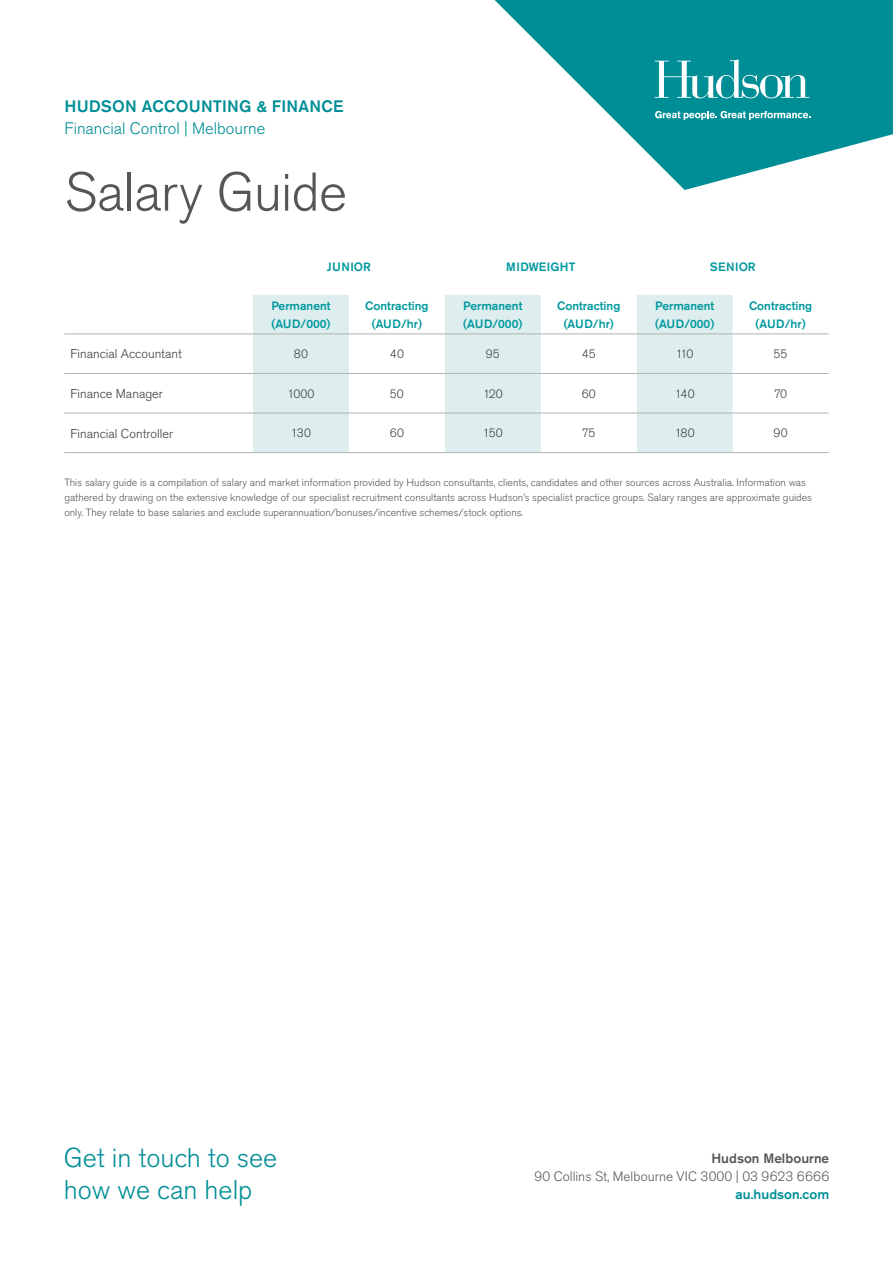
<style>
.page{position:relative;width:893px;height:1263px;background:#fff}
.page>*{position:absolute;margin:0;border:0;box-sizing:border-box;transform-origin:0 0}
.t1{font:300 54px "Akzidenz Grotesk Pro";letter-spacing:-.015em;color:#555658}
.t2{font:300 27px/32.4px "Akzidenz Grotesk Pro";color:#008e96}
.t3{font:300 16.5px "Akzidenz Grotesk Pro";color:#008e96}
.t4{font:500 16.5px "Akzidenz Grotesk Pro";letter-spacing:.015em;color:#008e96}
.t5{font:300 13.5px "Akzidenz Grotesk Pro";color:#58585a}
.t6{font:500 13.5px "Akzidenz Grotesk Pro";color:#58585a}
.t7{font:500 13.5px "Akzidenz Grotesk Pro";color:#008e96}
.t8{font:300 12.75px "Akzidenz Grotesk Pro";color:#3e3d40}
.t9{font:500 12px/18px "Akzidenz Grotesk Pro";color:#00989f}
.t10{font:300 12px "Akzidenz Grotesk Pro";color:#3e3d40}
.t11{font:500 12px "Akzidenz Grotesk Pro";letter-spacing:.03em;color:#00989f}
.t12{font:300 10.5px/15px "Akzidenz Grotesk Pro";color:#58585a}
</style>
<div class="page">
<svg style="left:495px;top:0;width:398px;height:190px;fill:#008e96"></svg>
<svg style="left:655px;top:111px;width:155px;height:9px"></svg>
<svg style="left:655px;top:59px;width:154px;height:39px"></svg>
<svg style="left:253px;top:295px;width:480px;height:157px;fill:#deeeee"></svg>
<hr style="left:64px;top:334px;width:189px;height:1px;background:#b1b3b4">
<hr style="left:253px;top:334px;width:96px;height:1px;background:#b1b3b4">
<hr style="left:349px;top:334px;width:96px;height:1px;background:#b1b3b4">
<hr style="left:445px;top:334px;width:96px;height:1px;background:#b1b3b4">
<hr style="left:541px;top:334px;width:96px;height:1px;background:#b1b3b4">
<hr style="left:637px;top:334px;width:96px;height:1px;background:#b1b3b4">
<hr style="left:733px;top:334px;width:96px;height:1px;background:#b1b3b4">
<hr style="left:64px;top:373px;width:189px;height:1px;background:#b1b3b4">
<hr style="left:253px;top:373px;width:96px;height:1px;background:#b1b3b4">
<hr style="left:349px;top:373px;width:96px;height:1px;background:#b1b3b4">
<hr style="left:445px;top:373px;width:96px;height:1px;background:#b1b3b4">
<hr style="left:541px;top:373px;width:96px;height:1px;background:#b1b3b4">
<hr style="left:637px;top:373px;width:96px;height:1px;background:#b1b3b4">
<hr style="left:733px;top:373px;width:96px;height:1px;background:#b1b3b4">
<hr style="left:64px;top:413px;width:189px;height:1px;background:#b1b3b4">
<hr style="left:253px;top:413px;width:96px;height:1px;background:#b1b3b4">
<hr style="left:349px;top:413px;width:96px;height:1px;background:#b1b3b4">
<hr style="left:445px;top:413px;width:96px;height:1px;background:#b1b3b4">
<hr style="left:541px;top:413px;width:96px;height:1px;background:#b1b3b4">
<hr style="left:637px;top:413px;width:96px;height:1px;background:#b1b3b4">
<hr style="left:733px;top:413px;width:96px;height:1px;background:#b1b3b4">
<hr style="left:64px;top:452px;width:189px;height:1px;background:#b1b3b4">
<hr style="left:253px;top:452px;width:96px;height:1px;background:#b1b3b4">
<hr style="left:349px;top:452px;width:96px;height:1px;background:#b1b3b4">
<hr style="left:445px;top:452px;width:96px;height:1px;background:#b1b3b4">
<hr style="left:541px;top:452px;width:96px;height:1px;background:#b1b3b4">
<hr style="left:637px;top:452px;width:96px;height:1px;background:#b1b3b4">
<hr style="left:733px;top:452px;width:96px;height:1px;background:#b1b3b4">
<h3 class="t4" style="left:64px;top:96px;width:280px">HUDSON ACCOUNTING &amp; FINANCE</h3>
<h3 class="t3" style="left:64px;top:118px;width:203px">Financial Control | Melbourne</h3>
<h1 class="t1" style="left:64px;top:157px;width:284px">Salary Guide</h1>
<p class="t9" style="left:327px;top:257px;width:46px">JUNIOR</p>
<p class="t11" style="left:506px;top:259px;width:71px">MIDWEIGHT</p>
<p class="t9" style="left:710px;top:257px;width:48px">SENIOR</p>
<p class="t9" style="left:271px;top:296px;width:61px">Permanent (AUD/000)</p>
<p class="t9" style="left:365px;top:296px;width:65px;text-align:center">Contracting (AUD/hr)</p>
<p class="t9" style="left:463px;top:296px;width:61px">Permanent (AUD/000)</p>
<p class="t9" style="left:557px;top:296px;width:65px;text-align:center">Contracting (AUD/hr)</p>
<p class="t9" style="left:655px;top:296px;width:61px">Permanent (AUD/000)</p>
<p class="t9" style="left:749px;top:296px;width:65px;text-align:center">Contracting (AUD/hr)</p>
<p class="t8" style="left:70px;top:346px;width:113px">Financial Accountant</p>
<p class="t10" style="left:294px;top:346px;width:16px">80</p>
<p class="t10" style="left:390px;top:346px;width:16px">40</p>
<p class="t10" style="left:486px;top:346px;width:15px">95</p>
<p class="t10" style="left:582px;top:346px;width:15px">45</p>
<p class="t10" style="left:676px;top:346px;width:19px">110</p>
<p class="t10" style="left:774px;top:346px;width:15px">55</p>
<p class="t8" style="left:70px;top:385px;width:94px">Finance Manager</p>
<p class="t10" style="left:287px;top:386px;width:29px">1000</p>
<p class="t10" style="left:390px;top:386px;width:15px">50</p>
<p class="t10" style="left:483px;top:386px;width:21px">120</p>
<p class="t10" style="left:582px;top:386px;width:16px">60</p>
<p class="t10" style="left:675px;top:386px;width:21px">140</p>
<p class="t10" style="left:774px;top:386px;width:15px">70</p>
<p class="t8" style="left:70px;top:425px;width:104px">Financial Controller</p>
<p class="t10" style="left:291px;top:425px;width:22px">130</p>
<p class="t10" style="left:390px;top:425px;width:16px">60</p>
<p class="t10" style="left:483px;top:425px;width:21px">150</p>
<p class="t10" style="left:582px;top:425px;width:15px">75</p>
<p class="t10" style="left:675px;top:425px;width:22px">180</p>
<p class="t10" style="left:773px;top:425px;width:16px">90</p>
<p class="t12" style="left:64px;top:475px;width:749px">This salary guide is a compilation of salary and market information provided by Hudson consultants, clients, candidates and other sources across Australia. Information was gathered by drawing on the extensive knowledge of our specialist recruitment consultants across Hudson’s specialist practice groups. Salary ranges are approximate guides only. They relate to base salaries and exclude superannuation/bonuses/incentive schemes/stock options.</p>
<h2 class="t2" style="left:64px;top:1141px;width:215px">Get in touch to see how we can help</h2>
<p class="t6" style="left:711px;top:1150px;width:119px">Hudson Melbourne</p>
<p class="t5" style="left:534px;top:1168px;width:296px">90 Collins St, Melbourne VIC 3000 | 03 9623 6666</p>
<p class="t7" style="left:736px;top:1186px;width:95px">au.hudson.com</p>
</div>
